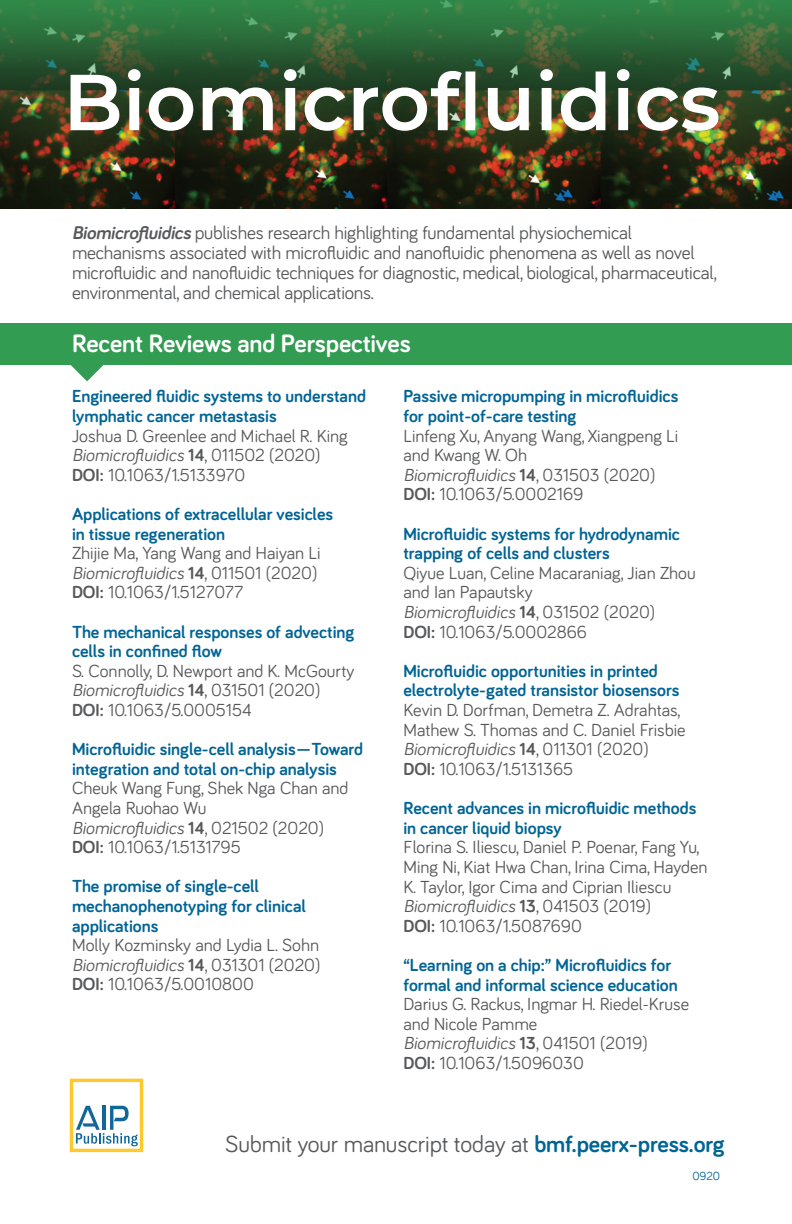
<style>
.page{position:relative;width:792px;height:1224px;background:#fff}
.page>*{position:absolute;margin:0;border:0;box-sizing:border-box;transform-origin:0 0}
.t1{font:700 26px "Bariol";letter-spacing:-.005em;color:#fff}
.t2{font:24px "Bariol";letter-spacing:-.005em;color:#57585a}
.t3{font:19px/20px "Bariol";letter-spacing:-.01em;color:#57585a}
.t4{font:18px/19.6px "Bariol";color:#57585a}
.t5{font:700 18px/19.6px "Bariol";color:#006494}
.t6{font:12px "Bariol";color:#006494}
.s1{font-weight:700;font-style:italic}
.s2{font-style:italic}
.s3{font-weight:700}
.s4{font-weight:700;color:#006494}
</style>
<div class="page">
<img style="left:0;top:0;width:792px;height:209px">
<div style="left:0;top:323px;width:792px;height:42px;background:#329c52"></div>
<svg style="left:71px;top:365px;width:33px;height:16px"></svg>
<div style="left:70px;top:1079px;width:73px;height:73px;border:3px solid #fdc92d"></div>
<svg style="left:76px;top:1106px;width:62px;height:40px"></svg>
<svg style="left:71px;top:75px;width:48px;height:55px"></svg>
<svg style="left:128px;top:69px;width:13px;height:61px"></svg>
<svg style="left:149px;top:87px;width:44px;height:44px"></svg>
<svg style="left:203px;top:87px;width:70px;height:43px"></svg>
<svg style="left:284px;top:69px;width:13px;height:61px"></svg>
<svg style="left:305px;top:87px;width:40px;height:44px"></svg>
<svg style="left:354px;top:71px;width:121px;height:60px"></svg>
<svg style="left:488px;top:88px;width:41px;height:43px"></svg>
<svg style="left:540px;top:69px;width:13px;height:61px"></svg>
<svg style="left:561px;top:71px;width:44px;height:60px"></svg>
<svg style="left:617px;top:69px;width:13px;height:61px"></svg>
<svg style="left:638px;top:87px;width:81px;height:44px"></svg>
<p class="t3" style="left:72px;top:221px;width:646px"><span class="s1">Biomicrofluidics</span> publishes research highlighting fundamental physiochemical mechanisms associated with microfluidic and nanofluidic phenomena as well as novel microfluidic and nanofluidic techniques for diagnostic, medical, biological, pharmaceutical, environmental, and chemical applications.</p>
<h1 class="t1" style="left:72px;top:326px;width:340px">Recent Reviews and Perspectives</h1>
<p class="t5" style="left:72px;top:386px;width:295px">Engineered fluidic systems to understand lymphatic cancer metastasis</p>
<p class="t4" style="left:72px;top:425px;width:277px">Joshua D. Greenlee and Michael R. King<br><span class="s2">Biomicrofluidics</span> <span class="s3">14</span>, 011502 (2020)<br><span class="s3">DOI:</span> 10.1063/1.5133970</p>
<p class="t5" style="left:72px;top:504px;width:263px">Applications of extracellular vesicles in tissue regeneration</p>
<p class="t4" style="left:72px;top:543px;width:250px">Zhijie Ma, Yang Wang and Haiyan Li<br><span class="s2">Biomicrofluidics</span> <span class="s3">14</span>, 011501 (2020)<br><span class="s3">DOI:</span> 10.1063/1.5127077</p>
<p class="t5" style="left:72px;top:621px;width:284px">The mechanical responses of advecting cells in confined flow</p>
<p class="t4" style="left:72px;top:660px;width:284px">S. Connolly, D. Newport and K. McGourty<br><span class="s2">Biomicrofluidics</span> <span class="s3">14</span>, 031501 (2020)<br><span class="s3">DOI:</span> 10.1063/5.0005154</p>
<p class="t5" style="left:72px;top:739px;width:293px">Microfluidic single-cell analysis—Toward integration and total on-chip analysis</p>
<p class="t4" style="left:72px;top:778px;width:278px">Cheuk Wang Fung, Shek Nga Chan and<br>Angela Ruohao Wu<br><span class="s2">Biomicrofluidics</span> <span class="s3">14</span>, 021502 (2020)<br><span class="s3">DOI:</span> 10.1063/1.5131795</p>
<p class="t5" style="left:72px;top:876px;width:235px">The promise of single-cell mechanophenotyping for clinical applications</p>
<p class="t4" style="left:72px;top:935px;width:250px;text-align:justify">Molly Kozminsky and Lydia L. Sohn <span class="s2">Biomicrofluidics</span> <span class="s3">14</span>, 031301 (2020)<br><span class="s3">DOI:</span> 10.1063/5.0010800</p>
<p class="t5" style="left:403px;top:386px;width:276px">Passive micropumping in microfluidics for point-of-care testing</p>
<p class="t4" style="left:403px;top:425px;width:277px">Linfeng Xu, Anyang Wang, Xiangpeng Li and Kwang W. Oh<br><span class="s2">Biomicrofluidics</span> <span class="s3">14</span>, 031503 (2020)<br><span class="s3">DOI:</span> 10.1063/5.0002169</p>
<p class="t5" style="left:403px;top:523px;width:278px">Microfluidic systems for hydrodynamic trapping of cells and clusters</p>
<p class="t4" style="left:403px;top:562px;width:294px">Qiyue Luan, Celine Macaraniag, Jian Zhou and Ian Papautsky<br><span class="s2">Biomicrofluidics</span> <span class="s3">14</span>, 031502 (2020)<br><span class="s3">DOI:</span> 10.1063/5.0002866</p>
<p class="t5" style="left:403px;top:660px;width:278px">Microfluidic opportunities in printed electrolyte-gated transistor biosensors</p>
<p class="t4" style="left:403px;top:699px;width:284px">Kevin D. Dorfman, Demetra Z. Adrahtas, Mathew S. Thomas and C. Daniel Frisbie <span class="s2">Biomicrofluidics</span> <span class="s3">14</span>, 011301 (2020)<br><span class="s3">DOI:</span> 10.1063/1.5131365</p>
<p class="t5" style="left:403px;top:798px;width:295px">Recent advances in microfluidic methods in cancer liquid biopsy</p>
<p class="t4" style="left:403px;top:837px;width:306px">Florina S. Iliescu, Daniel P. Poenar, Fang Yu, Ming Ni, Kiat Hwa Chan, Irina Cima, Hayden K. Taylor, Igor Cima and Ciprian Iliescu <span class="s2">Biomicrofluidics</span> <span class="s3">13</span>, 041503 (2019)<br><span class="s3">DOI:</span> 10.1063/1.5087690</p>
<p class="t5" style="left:403px;top:954px;width:276px">“Learning on a chip:” Microfluidics for formal and informal science education</p>
<p class="t4" style="left:403px;top:993px;width:287px">Darius G. Rackus, Ingmar H. Riedel-Kruse and Nicole Pamme<br><span class="s2">Biomicrofluidics</span> <span class="s3">13</span>, 041501 (2019)<br><span class="s3">DOI:</span> 10.1063/1.5096030</p>
<h2 class="t2" style="left:225px;top:1127px;width:501px">Submit your manuscript today at <span class="s4">bmf.peerx-press.org</span></h2>
<p class="t6" style="left:692px;top:1168px;width:29px">0920</p>
</div>
